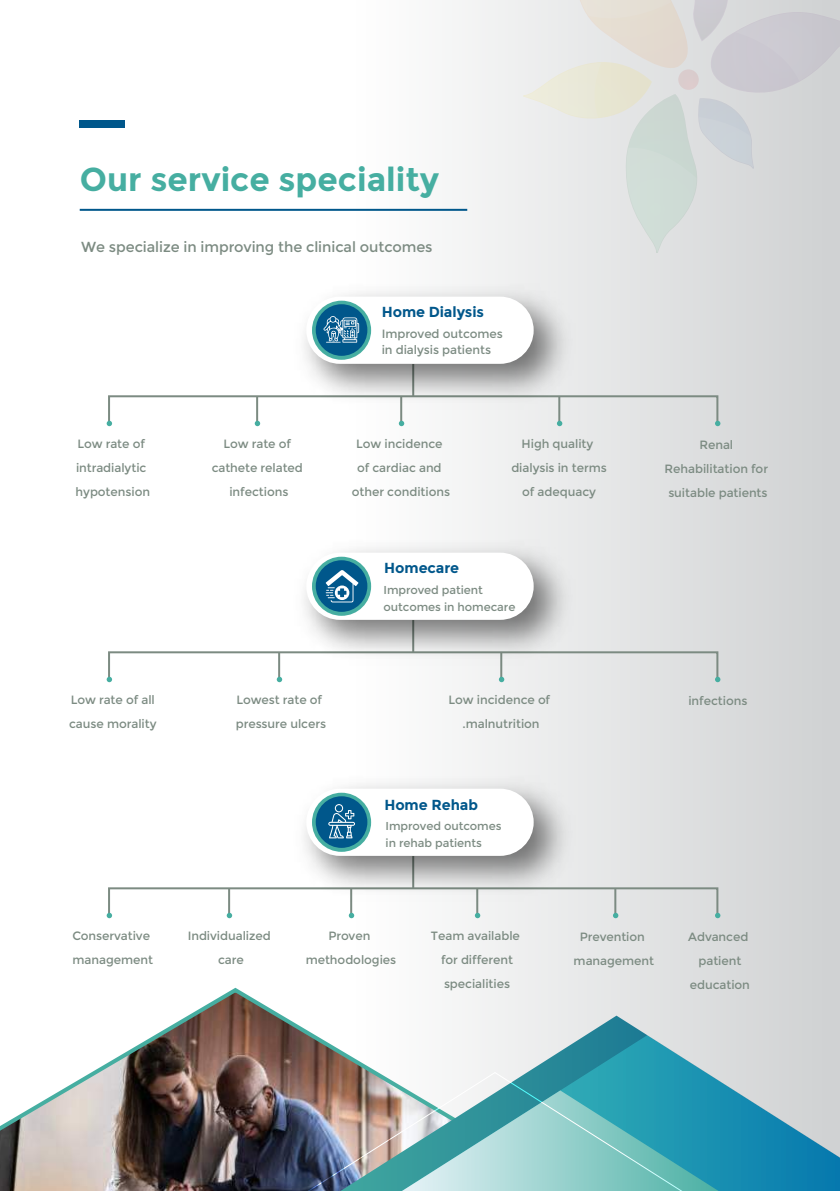
<style>
.page{position:relative;width:840px;height:1191px;background:#fff}
.page>*{position:absolute;margin:0;border:0;box-sizing:border-box;transform-origin:0 0}
.t1{font:700 33px "Montserrat";color:#46aea1}
.t2{font:14.6px "Montserrat";letter-spacing:-.005em;color:#7c8b82}
.t3{font:700 14.6px "Montserrat";letter-spacing:-.005em;color:#00578b}
.t4{font:12px/24px "Montserrat";letter-spacing:-.005em;color:#7c8b82;text-align:center}
.t5{font:11.4px/16px "Montserrat";letter-spacing:-.005em;color:#7c8b82}
</style>
<div class="page">
<div style="left:0;top:0;width:840px;height:1191px;background:linear-gradient(to right,#fff,#d7d9da)"></div>
<div style="left:80px;top:120px;width:45px;height:8px;background:#00578b"></div>
<hr style="left:80px;top:209px;width:387px;height:2px;background:#00578b">
<svg style="left:523px;top:0;width:317px;height:253px;background:#dbdcdb"></svg>
<svg style="left:0;top:985px;width:614px;height:206px"></svg>
<svg style="left:340px;top:1016px;width:500px;height:56px"></svg>
<svg style="left:353px;top:1035px;width:487px;height:156px"></svg>
<img style="left:248px;top:1072px;width:494px;height:119px">
<div style="left:108px;top:395px;width:610px;height:29px;border:2px solid #7c8b82"></div>
<svg style="left:715px;top:421px;width:5px;height:5px"></svg>
<svg style="left:107px;top:421px;width:5px;height:5px"></svg>
<hr style="left:400px;top:396px;width:2px;height:28px;background:#7c8b82">
<svg style="left:399px;top:421px;width:5px;height:5px"></svg>
<hr style="left:558px;top:396px;width:2px;height:28px;background:#7c8b82">
<svg style="left:557px;top:421px;width:5px;height:5px"></svg>
<hr style="left:256px;top:396px;width:2px;height:28px;background:#7c8b82">
<svg style="left:255px;top:421px;width:5px;height:5px"></svg>
<div style="left:108px;top:887px;width:610px;height:29px;border:2px solid #7c8b82"></div>
<svg style="left:715px;top:913px;width:5px;height:5px"></svg>
<svg style="left:107px;top:913px;width:5px;height:5px"></svg>
<hr style="left:350px;top:888px;width:2px;height:28px;background:#7c8b82">
<svg style="left:349px;top:913px;width:5px;height:5px"></svg>
<hr style="left:476px;top:888px;width:2px;height:28px;background:#7c8b82">
<svg style="left:475px;top:913px;width:5px;height:5px"></svg>
<hr style="left:614px;top:888px;width:2px;height:28px;background:#7c8b82">
<svg style="left:613px;top:913px;width:5px;height:5px"></svg>
<hr style="left:228px;top:888px;width:2px;height:28px;background:#7c8b82">
<svg style="left:227px;top:913px;width:5px;height:5px"></svg>
<div style="left:108px;top:651px;width:610px;height:29px;border:2px solid #7c8b82"></div>
<svg style="left:715px;top:677px;width:5px;height:5px"></svg>
<svg style="left:107px;top:677px;width:5px;height:5px"></svg>
<hr style="left:500px;top:652px;width:2px;height:28px;background:#7c8b82">
<svg style="left:499px;top:677px;width:5px;height:5px"></svg>
<hr style="left:278px;top:652px;width:2px;height:28px;background:#7c8b82">
<svg style="left:277px;top:677px;width:5px;height:5px"></svg>
<img style="left:284px;top:274px;width:300px;height:140px">
<div style="left:306px;top:297px;width:227px;height:67px;background:#fff;border-radius:34px"></div>
<svg style="left:312px;top:301px;width:59px;height:59px"></svg>
<div style="left:316px;top:304px;width:51px;height:52px;background:#00578b;border-radius:50%"></div>
<img style="left:284px;top:530px;width:300px;height:140px">
<div style="left:306px;top:553px;width:227px;height:67px;background:#fff;border-radius:34px"></div>
<svg style="left:312px;top:557px;width:59px;height:59px"></svg>
<div style="left:316px;top:560px;width:51px;height:52px;background:#00578b;border-radius:50%"></div>
<img style="left:284px;top:766px;width:300px;height:140px">
<div style="left:306px;top:789px;width:227px;height:67px;background:#fff;border-radius:34px"></div>
<svg style="left:312px;top:793px;width:59px;height:59px"></svg>
<div style="left:316px;top:796px;width:51px;height:52px;background:#00578b;border-radius:50%"></div>
<svg style="left:325px;top:570px;width:33px;height:32px"></svg>
<svg style="left:323px;top:316px;width:36px;height:27px"></svg>
<svg style="left:328px;top:804px;width:27px;height:34px"></svg>
<h1 class="t1" style="left:80px;top:160px;width:361px">Our service speciality</h1>
<p class="t2" style="left:81px;top:239px;width:353px">We specialize in improving the clinical outcomes</p>
<p class="t3" style="left:382px;top:304px;width:104px">Home Dialysis</p>
<p class="t4" style="left:382px;top:326px;width:123px;line-height:16px;text-align:left">Improved outcomes in dialysis patients</p>
<p class="t4" style="left:76px;top:432px;width:76px;text-align:left">Low rate of intradialytic hypotension</p>
<p class="t4" style="left:212px;top:432px;width:93px">Low rate of cathete related infections</p>
<p class="t4" style="left:352px;top:432px;width:100px">Low incidence of cardiac and other conditions</p>
<p class="t4" style="left:511px;top:432px;width:97px">High quality dialysis in terms of adequacy</p>
<p class="t3" style="left:384px;top:560px;width:76px">Homecare</p>
<p class="t5" style="left:383px;top:582px;width:133px">Improved patient outcomes in homecare</p>
<p class="t4" style="left:664px;top:433px;width:105px">Renal<br>Rehabilitation for suitable patients</p>
<p class="t4" style="left:236px;top:688px;width:92px;text-align:left">Lowest rate of pressure ulcers</p>
<p class="t4" style="left:448px;top:688px;width:103px">Low incidence of .malnutrition</p>
<p class="t4" style="left:71px;top:688px;width:85px">Low rate of all</p>
<p class="t4" style="left:688px;top:689px;width:60px">infections</p>
<p class="t4" style="left:69px;top:712px;width:89px">cause morality</p>
<p class="t3" style="left:384px;top:796px;width:95px">Home Rehab</p>
<p class="t5" style="left:385px;top:818px;width:117px">Improved outcomes in rehab patients</p>
<p class="t4" style="left:72px;top:924px;width:82px;text-align:left">Conservative management</p>
<p class="t4" style="left:188px;top:924px;width:85px">Individualized care</p>
<p class="t4" style="left:306px;top:924px;width:92px">Proven methodologies</p>
<p class="t4" style="left:431px;top:924px;width:91px">Team available for different specialities</p>
<p class="t4" style="left:573px;top:925px;width:82px">Prevention management</p>
<p class="t4" style="left:688px;top:925px;width:63px">Advanced patient education</p>
</div>
